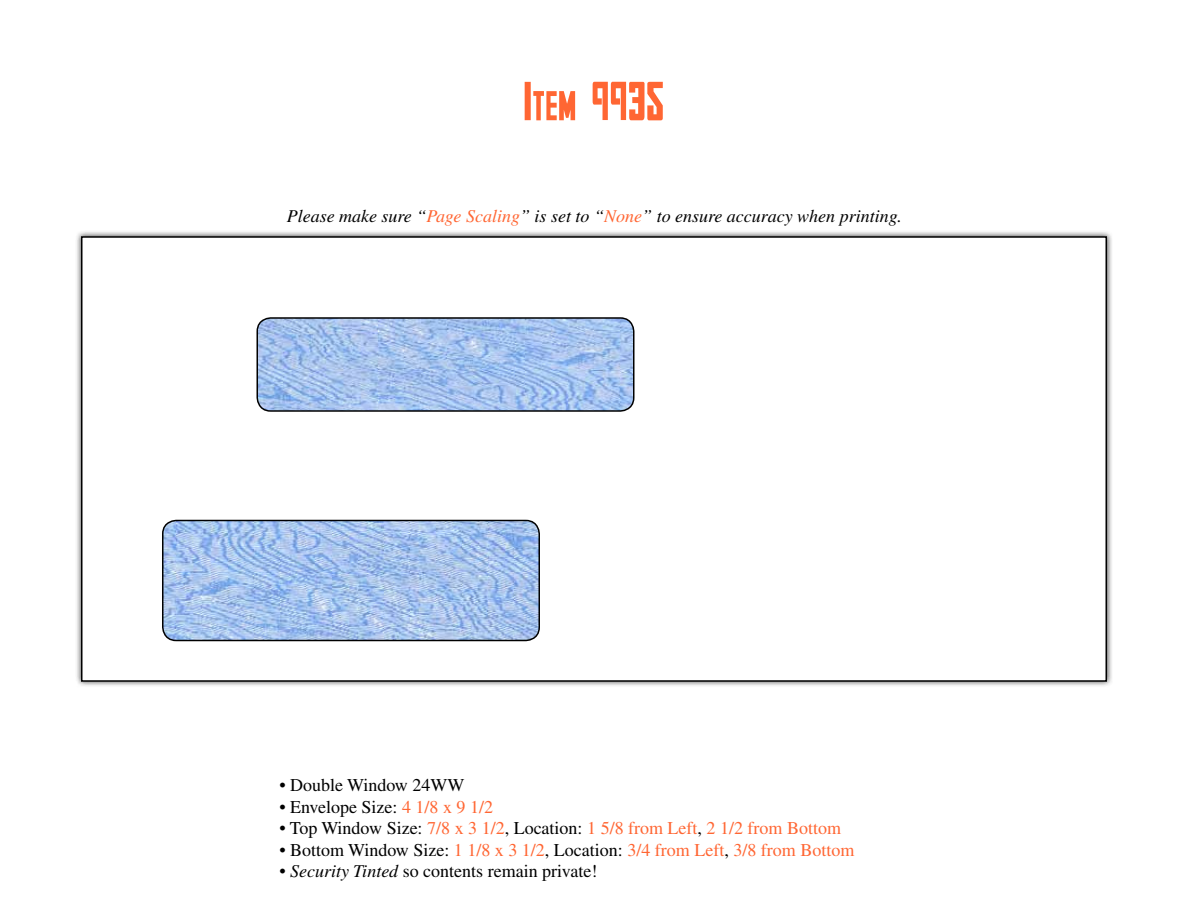
<style>
.page{position:relative;width:1188px;height:918px;background:#fff}
.page>*{position:absolute;margin:0;border:0;box-sizing:border-box;transform-origin:0 0}
.t1{font:54px "smallville solid";color:#f63}
.t2{font:18px "Times";color:#f63}
.t3{font:18px "Times";color:#000}
.t4{font:italic 18px "Times";color:#000}
.s1{color:#f63}
.s2{color:#000}
.s3{font-style:italic}
</style>
<div class="page">
<div style="left:75px;top:230px;width:1038px;height:458px;background:#000;opacity:.75"></div>
<div style="left:82px;top:237px;width:1024px;height:444px;background:#fff"></div>
<img style="left:259px;top:318px;width:375px;height:92px">
<div style="left:256px;top:317px;width:378px;height:95px;border:2px solid #000;border-radius:14px"></div>
<img style="left:163px;top:520px;width:376px;height:120px">
<div style="left:162px;top:520px;width:378px;height:121px;border:2px solid #000;border-radius:14px"></div>
<h1 class="t1" style="left:523px;top:70px;width:143px">Item 9935</h1>
<p class="t4" style="left:287px;top:207px;width:617px">Please make sure “<span class="s1">Page Scaling</span>” is set to “<span class="s1">None</span>” to ensure accuracy when printing.</p>
<p class="t3" style="left:279px;top:775px;width:187px">• Double Window 24WW</p>
<p class="t3" style="left:279px;top:797px;width:215px">• Envelope Size: <span class="s1">4 1/8 x 9 1/2</span></p>
<p class="t2" style="left:279px;top:818px;width:563px"><span class="s2">• Top Window Size:</span> 7/8 x 3 1/2<span class="s2">, Location:</span> 1 5/8 from Left<span class="s2">,</span> 2 1/2 from Bottom</p>
<p class="t2" style="left:279px;top:840px;width:577px"><span class="s2">• Bottom Window Size:</span> 1 1/8 x 3 1/2<span class="s2">, Location:</span> 3/4 from Left<span class="s2">,</span> 3/8 from Bottom</p>
<p class="t3" style="left:279px;top:861px;width:320px">• <span class="s3">Security Tinted</span> so contents remain private!</p>
</div>
